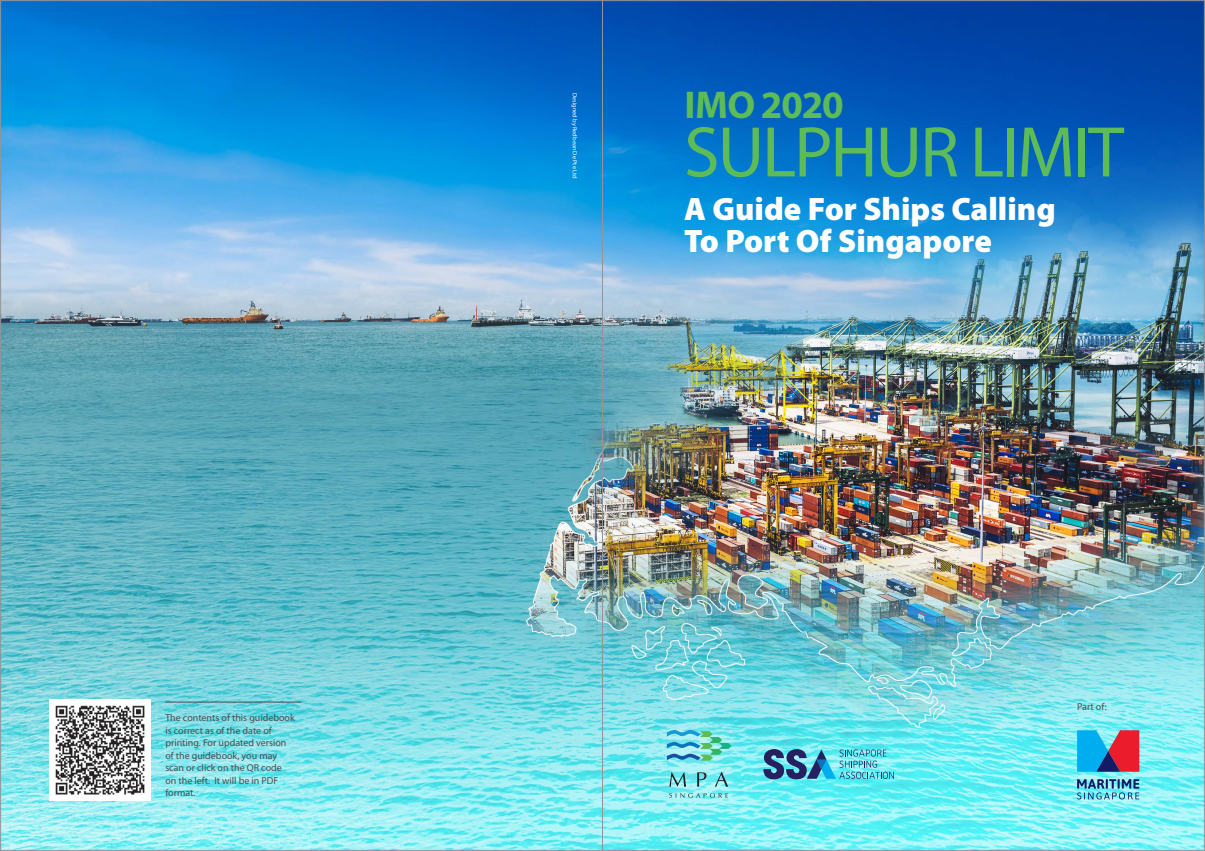
<style>
.page{position:relative;width:1205px;height:851px;background:#fff}
.page>*{position:absolute;margin:0;border:0;box-sizing:border-box;transform-origin:0 0}
.ahead{font:72.38px "Myriad Pro";letter-spacing:-.03em;color:#5dbc57}
.ahead-2{font:700 38.88px "Myriad Pro";letter-spacing:-.03em;color:#5dbc57}
.ahead-3{font:900 32.5px/32.5px "Myriad Pro";color:#fff}
.bt{font:10px/12.5px "Myriad Pro";color:#4b4c4d}
.t1{font:6.25px "Myriad Pro";color:#fff}
</style>
<div class="page">
<img style="left:2px;top:0;width:1203px;height:850px">
<hr style="left:165px;top:701px;width:136px;height:1px;background:#4b4c4d">
<img style="left:49px;top:699px;width:101px;height:101px">
<div style="left:650px;top:713px;width:97px;height:101px;background:#fff;opacity:.5"></div>
<svg style="left:669px;top:772px;width:17px;height:14px"></svg>
<svg style="left:697px;top:772px;width:9px;height:14px"></svg>
<svg style="left:715px;top:772px;width:13px;height:14px"></svg>
<svg style="left:669px;top:792px;width:59px;height:5px"></svg>
<svg style="left:667px;top:729px;width:65px;height:31px;background:#70ced1"></svg>
<svg style="left:763px;top:749px;width:131px;height:30px;background:#55a8c3"></svg>
<svg style="left:1077px;top:730px;width:62px;height:41px;background:#6e6e95"></svg>
<svg style="left:1077px;top:779px;width:62px;height:20px"></svg>
<hr style="left:602px;top:0;width:1px;height:850px;background:#939598">
<p class="bt" style="left:165px;top:711px;width:131px">The contents of this guidebook is correct as of the date of printing. For updated version of the guidebook, you may scan or click on the QR code on the left. It will be in PDF format.</p>
<p class="t1" style="left:578px;top:93px;width:87px;rotate:90deg">Designed by Redbean De Pte Ltd</p>
<p class="ahead-2" style="left:684px;top:79px;width:161px">IMO 2020</p>
<p class="ahead" style="left:684px;top:113px;width:441px">SULPHUR LIMIT</p>
<p class="ahead-3" style="left:684px;top:193px;width:373px">A Guide For Ships Calling<br>To Port Of Singapore</p>
<p class="bt" style="left:1077px;top:700px;width:31px">Part of:</p>
</div>
